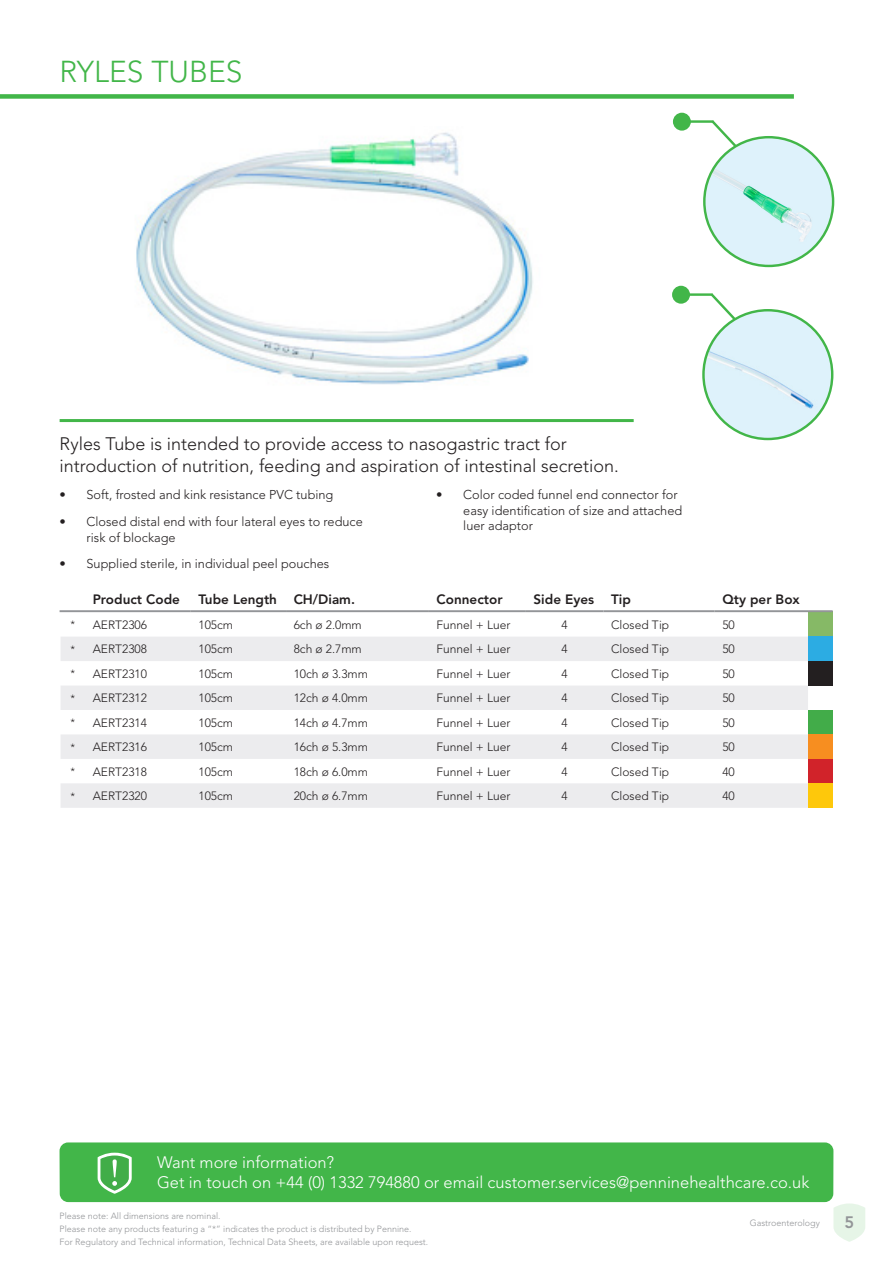
<style>
.page{position:relative;width:893px;height:1263px;background:#fff}
.page>*{position:absolute;margin:0;border:0;box-sizing:border-box;transform-origin:0 0}
.t1{font:300 30px "Avenir LT Std";color:#42b649}
.t2{font:300 18px/21.6px "Avenir LT Std";color:#231f20}
.t3{font:300 16.5px "Avenir LT Std";color:#fff}
.t4{font:800 16.5px "Avenir LT Std";color:#939598}
.t5{font:800 13.5px "Avenir LT Std";color:#231f20}
.t6{font:300 12.75px/15.3px "Avenir LT Std";color:#231f20}
.t7{font:300 12px "Avenir LT Std";color:#231f20}
.t8{font:300 10.5px "Avenir LT Std";color:#231f20}
.t9{font:300 9px "Avenir LT Std";color:#939598}
</style>
<div class="page">
<svg style="left:833px;top:1203px;width:32px;height:39px"></svg>
<div style="left:60px;top:1142px;width:773px;height:60px;background:#42b649;border-radius:9px"></div>
<svg style="left:98px;top:1153px;width:34px;height:41px"></svg>
<svg style="left:61px;top:612px;width:772px;height:74px"></svg>
<div style="left:808px;top:611px;width:25px;height:26px;background:#86b966"></div>
<svg style="left:61px;top:637px;width:747px;height:171px;fill:#ececee"></svg>
<div style="left:808px;top:637px;width:25px;height:24px;background:#2cace3"></div>
<div style="left:808px;top:661px;width:25px;height:24px;background:#231f20"></div>
<div style="left:808px;top:710px;width:25px;height:24px;background:#42ac49"></div>
<div style="left:808px;top:734px;width:25px;height:25px;background:#f78e20"></div>
<div style="left:808px;top:759px;width:25px;height:24px;background:#d1232a"></div>
<div style="left:808px;top:783px;width:25px;height:25px;background:#fec80b"></div>
<hr style="left:60px;top:610px;width:25px;height:2px;background:#939598">
<hr style="left:85px;top:610px;width:106px;height:2px;background:#939598">
<hr style="left:191px;top:610px;width:95px;height:2px;background:#939598">
<hr style="left:286px;top:610px;width:143px;height:2px;background:#939598">
<hr style="left:429px;top:610px;width:97px;height:2px;background:#939598">
<hr style="left:526px;top:610px;width:77px;height:2px;background:#939598">
<hr style="left:603px;top:610px;width:112px;height:2px;background:#939598">
<hr style="left:715px;top:610px;width:93px;height:2px;background:#939598">
<hr style="left:808px;top:610px;width:25px;height:2px;background:#939598">
<div style="left:0;top:94px;width:794px;height:5px;background:#42b649"></div>
<hr style="left:60px;top:419px;width:574px;height:3px;background:#42b649">
<img style="left:136px;top:132px;width:397px;height:253px">
<div style="left:673px;top:113px;width:18px;height:18px;background:#42b649;border-radius:50%"></div>
<hr style="left:685px;top:120px;width:28px;height:3px;background:#42b649">
<svg style="left:709px;top:120px;width:45px;height:46px"></svg>
<img style="left:704px;top:137px;width:129px;height:129px;border-radius:64px">
<div style="left:672px;top:286px;width:18px;height:18px;background:#42b649;border-radius:50%"></div>
<hr style="left:684px;top:293px;width:28px;height:3px;background:#42b649">
<svg style="left:708px;top:293px;width:45px;height:46px"></svg>
<img style="left:703px;top:310px;width:129px;height:129px;border-radius:64px">
<p class="t1" style="left:60px;top:54px;width:185px">RYLES TUBES</p>
<p class="t2" style="left:60px;top:433px;width:561px">Ryles Tube is intended to provide access to nasogastric tract for introduction of nutrition, feeding and aspiration of intestinal secretion.</p>
<p class="t6" style="left:60px;top:487px;width:275px">• Soft, frosted and kink resistance PVC tubing</p>
<p class="t6" style="left:463px;top:487px;width:220px;text-indent:-27px">• Color coded funnel end connector for easy identification of size and attached luer adaptor</p>
<p class="t6" style="left:87px;top:514px;width:278px;text-indent:-27px">• Closed distal end with four lateral eyes to reduce risk of blockage</p>
<p class="t6" style="left:60px;top:556px;width:271px">• Supplied sterile, in individual peel pouches</p>
<p class="t5" style="left:93px;top:591px;width:89px">Product Code</p>
<p class="t5" style="left:198px;top:591px;width:80px">Tube Length</p>
<p class="t5" style="left:294px;top:591px;width:63px">CH/Diam.</p>
<p class="t5" style="left:437px;top:591px;width:67px">Connector</p>
<p class="t5" style="left:534px;top:591px;width:62px">Side Eyes</p>
<p class="t5" style="left:611px;top:591px;width:21px">Tip</p>
<p class="t5" style="left:722px;top:591px;width:79px">Qty per Box</p>
<p class="t8" style="left:70px;top:618px;width:6px">*</p>
<p class="t7" style="left:93px;top:618px;width:56px">AERT2306</p>
<p class="t7" style="left:198px;top:618px;width:36px">105cm</p>
<p class="t7" style="left:294px;top:618px;width:70px">6ch ø 2.0mm</p>
<p class="t7" style="left:437px;top:618px;width:75px">Funnel + Luer</p>
<p class="t7" style="left:562px;top:618px;width:8px">4</p>
<p class="t7" style="left:611px;top:618px;width:60px">Closed Tip</p>
<p class="t7" style="left:722px;top:618px;width:14px">50</p>
<p class="t8" style="left:70px;top:643px;width:6px">*</p>
<p class="t7" style="left:93px;top:642px;width:56px">AERT2308</p>
<p class="t7" style="left:198px;top:642px;width:36px">105cm</p>
<p class="t7" style="left:294px;top:642px;width:70px">8ch ø 2.7mm</p>
<p class="t7" style="left:437px;top:642px;width:75px">Funnel + Luer</p>
<p class="t7" style="left:562px;top:642px;width:8px">4</p>
<p class="t7" style="left:611px;top:642px;width:60px">Closed Tip</p>
<p class="t7" style="left:722px;top:642px;width:14px">50</p>
<p class="t8" style="left:70px;top:667px;width:6px">*</p>
<p class="t7" style="left:93px;top:667px;width:56px">AERT2310</p>
<p class="t7" style="left:198px;top:667px;width:36px">105cm</p>
<p class="t7" style="left:294px;top:667px;width:76px">10ch ø 3.3mm</p>
<p class="t7" style="left:437px;top:667px;width:75px">Funnel + Luer</p>
<p class="t7" style="left:562px;top:667px;width:8px">4</p>
<p class="t7" style="left:611px;top:667px;width:60px">Closed Tip</p>
<p class="t7" style="left:722px;top:667px;width:14px">50</p>
<p class="t8" style="left:70px;top:692px;width:6px">*</p>
<p class="t7" style="left:93px;top:691px;width:56px">AERT2312</p>
<p class="t7" style="left:198px;top:691px;width:36px">105cm</p>
<p class="t7" style="left:294px;top:691px;width:76px">12ch ø 4.0mm</p>
<p class="t7" style="left:437px;top:691px;width:75px">Funnel + Luer</p>
<p class="t7" style="left:562px;top:691px;width:8px">4</p>
<p class="t7" style="left:611px;top:691px;width:60px">Closed Tip</p>
<p class="t7" style="left:722px;top:691px;width:14px">50</p>
<p class="t8" style="left:70px;top:716px;width:6px">*</p>
<p class="t7" style="left:93px;top:715px;width:56px">AERT2314</p>
<p class="t7" style="left:198px;top:715px;width:36px">105cm</p>
<p class="t7" style="left:294px;top:715px;width:76px">14ch ø 4.7mm</p>
<p class="t7" style="left:437px;top:715px;width:75px">Funnel + Luer</p>
<p class="t7" style="left:562px;top:715px;width:8px">4</p>
<p class="t7" style="left:611px;top:715px;width:60px">Closed Tip</p>
<p class="t7" style="left:722px;top:715px;width:14px">50</p>
<p class="t8" style="left:70px;top:741px;width:6px">*</p>
<p class="t7" style="left:93px;top:740px;width:56px">AERT2316</p>
<p class="t7" style="left:198px;top:740px;width:36px">105cm</p>
<p class="t7" style="left:294px;top:740px;width:76px">16ch ø 5.3mm</p>
<p class="t7" style="left:437px;top:740px;width:75px">Funnel + Luer</p>
<p class="t7" style="left:562px;top:740px;width:8px">4</p>
<p class="t7" style="left:611px;top:740px;width:60px">Closed Tip</p>
<p class="t7" style="left:722px;top:740px;width:14px">50</p>
<p class="t8" style="left:70px;top:765px;width:6px">*</p>
<p class="t7" style="left:93px;top:764px;width:56px">AERT2318</p>
<p class="t7" style="left:198px;top:764px;width:36px">105cm</p>
<p class="t7" style="left:294px;top:764px;width:76px">18ch ø 6.0mm</p>
<p class="t7" style="left:437px;top:764px;width:75px">Funnel + Luer</p>
<p class="t7" style="left:562px;top:764px;width:8px">4</p>
<p class="t7" style="left:611px;top:764px;width:60px">Closed Tip</p>
<p class="t7" style="left:722px;top:764px;width:14px">40</p>
<p class="t8" style="left:70px;top:790px;width:6px">*</p>
<p class="t7" style="left:93px;top:789px;width:56px">AERT2320</p>
<p class="t7" style="left:198px;top:789px;width:36px">105cm</p>
<p class="t7" style="left:294px;top:789px;width:76px">20ch ø 6.7mm</p>
<p class="t7" style="left:437px;top:789px;width:75px">Funnel + Luer</p>
<p class="t7" style="left:562px;top:789px;width:8px">4</p>
<p class="t7" style="left:611px;top:789px;width:60px">Closed Tip</p>
<p class="t7" style="left:722px;top:789px;width:14px">40</p>
<p class="t3" style="left:157px;top:1152px;width:179px">Want more information?</p>
<p class="t3" style="left:157px;top:1172px;width:654px">Get in touch on +44 (0) 1332 794880 or email customer.services@penninehealthcare.co.uk</p>
<p class="t9" style="left:750px;top:1218px;width:72px">Gastroenterology</p>
<p class="t9" style="left:60px;top:1210px;width:163px">Please note: All dimensions are nominal.</p>
<p class="t9" style="left:60px;top:1236px;width:370px">For Regulatory and Technical information, Technical Data Sheets, are available upon request.</p>
<p class="t9" style="left:60px;top:1223px;width:353px">Please note any products featuring a “*” indicates the product is distributed by Pennine.</p>
<h3 class="t4" style="left:844px;top:1213px;width:11px">5</h3>
</div>
